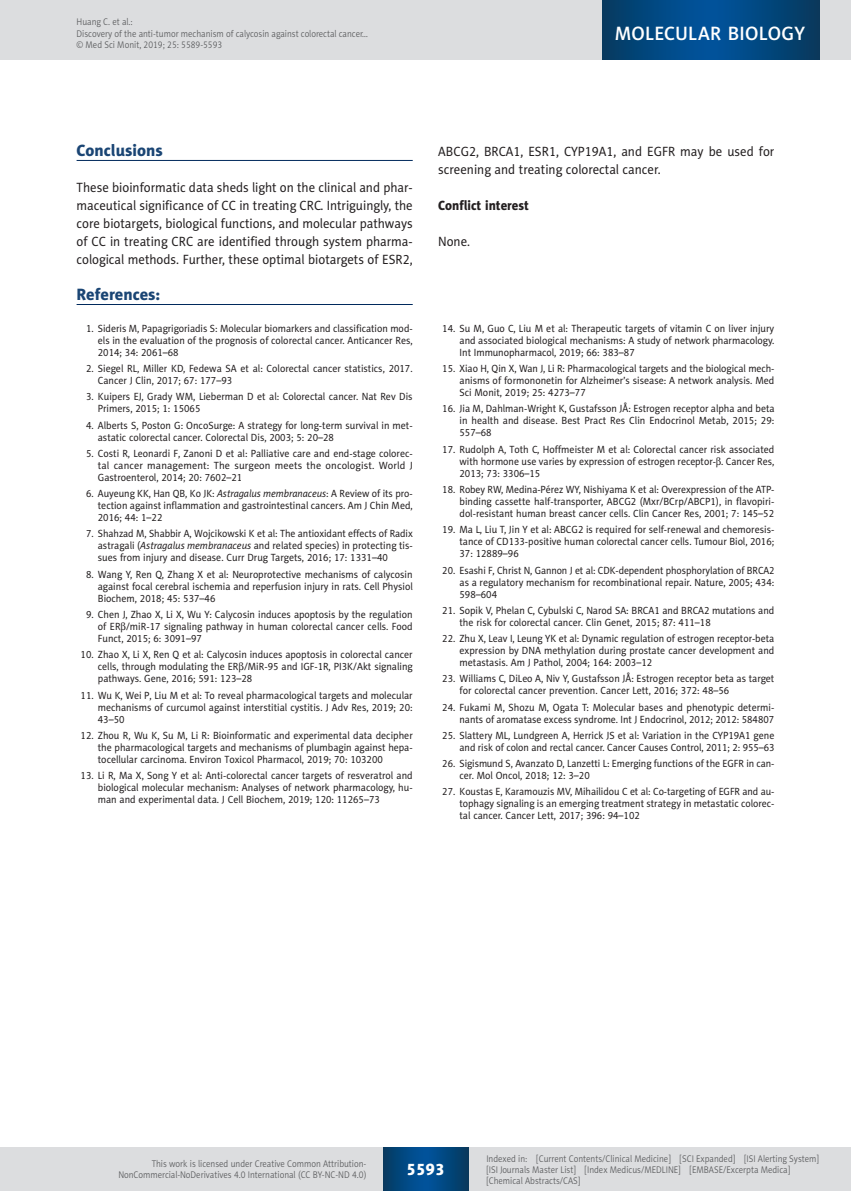
<style>
.page{position:relative;width:851px;height:1191px;background:#fff}
.page>*{position:absolute;margin:0;border:0;box-sizing:border-box;transform-origin:0 0}
.t1{font:19.5px "Naomi Sans EFN Medium";letter-spacing:.015em;color:#fff}
.MSM_Headline_1{font:16.5px "Naomi Sans EFN Heavy";color:#1a4574}
.MSM_Referencje_Tytul{font:16.5px "Naomi Sans EFN Heavy";color:#1a4574}
.t2{font:16.5px "Naomi Sans EFN Heavy";color:#fff}
.MSM_Body{font:13.5px/18px "Naomi Sans EFN";color:#231f20;text-align:justify;scale:.95 1}
.MSM_Headline_2{font:13.5px "Naomi Sans EFN Heavy";color:#231f20;scale:.95 1}
.MSM_Referencje_punkt{font:10.5px/12px "Naomi Sans EFN";color:#231f20;text-align:justify;scale:.95 1}
.MSM_Referencje_punkt-2{font:10.5px/12px "Naomi Sans EFN";color:#231f20;text-align:justify;scale:.94 1}
.MSM_Referencje_punkt-3{font:10.5px/12px "Naomi Sans EFN";color:#231f20;text-align:justify;scale:.93 1}
.t3{font:9.75px/11.2px "Naomi Sans EFN Light";color:#57585a;scale:.9 1}
.s1{font-style:italic}
.s2{font-family:"Standard Sym L"}
</style>
<div class="page">
<hr style="left:77px;top:160px;width:335px;height:1px;background:#00295c">
<hr style="left:77px;top:304px;width:335px;height:1px;background:#00295c">
<div style="left:0;top:1148px;width:850px;height:43px;background:#dcdddf"></div>
<svg style="left:383px;top:1147px;width:85px;height:43px;background:#02477e"></svg>
<div style="left:0;top:0;width:850px;height:60px;background:#dcdddf"></div>
<svg style="left:602px;top:0;width:217px;height:60px;background:#02477e"></svg>
<p class="t3" style="left:77px;top:16px;width:325px">Huang C. et al.:<br>Discovery of the anti-tumor mechanism of calycosin against colorectal cancer… © Med Sci Monit, 2019; 25: 5589-5593</p>
<h1 class="t1" style="left:614px;top:22px;width:192px">MOLECULAR BIOLOGY</h1>
<p class="MSM_Headline_1" style="left:77px;top:140px;width:88px">Conclusions</p>
<p class="MSM_Body" style="left:77px;top:178px;width:355px">These bioinformatic data sheds light on the clinical and phar&shy;maceutical significance of CC in treating CRC. Intriguingly, the core biotargets, biological functions, and molecular pathways of CC in treating CRC are identified through system pharma&shy;cological methods. Further, these optimal biotargets of ESR2,</p>
<p class="MSM_Referencje_Tytul" style="left:77px;top:284px;width:85px">References:</p>
<p class="MSM_Referencje_punkt" style="left:98px;top:322px;width:333px;text-indent:-12px">1. Sideris M, Papagrigoriadis S: Molecular biomarkers and classification mod&shy;els in the evaluation of the prognosis of colorectal cancer. Anticancer Res, 2014; 34: 2061–68</p>
<p class="MSM_Referencje_punkt" style="left:98px;top:363px;width:333px;text-indent:-12px">2. Siegel RL, Miller KD, Fedewa SA et al: Colorectal cancer statistics, 2017.<br>Cancer J Clin, 2017; 67: 177–93</p>
<p class="MSM_Referencje_punkt" style="left:98px;top:391px;width:333px;text-indent:-12px">3. Kuipers EJ, Grady WM, Lieberman D et al: Colorectal cancer. Nat Rev Dis<br>Primers, 2015; 1: 15065</p>
<p class="MSM_Referencje_punkt" style="left:98px;top:419px;width:333px;text-indent:-12px">4. Alberts S, Poston G: OncoSurge: A strategy for long-term survival in met&shy;astatic colorectal cancer. Colorectal Dis, 2003; 5: 20–28</p>
<p class="MSM_Referencje_punkt" style="left:98px;top:447px;width:333px;text-indent:-12px">5. Costi R, Leonardi F, Zanoni D et al: Palliative care and end-stage colorec&shy;tal cancer management: The surgeon meets the oncologist. World J Gastroenterol, 2014; 20: 7602–21</p>
<p class="MSM_Referencje_punkt-2" style="left:98px;top:488px;width:336px;text-indent:-12px">6. Auyeung KK, Han QB, Ko JK: <span class="s1">Astragalus membranaceus</span>: A Review of its pro&shy;tection against inflammation and gastrointestinal cancers. Am J Chin Med, 2016; 44: 1–22</p>
<p class="MSM_Referencje_punkt-2" style="left:98px;top:528px;width:336px;text-indent:-12px">7. Shahzad M, Shabbir A, Wojcikowski K et al: The antioxidant effects of Radix astragali (<span class="s1">Astragalus membranaceus</span> and related species) in protecting tis&shy;sues from injury and disease. Curr Drug Targets, 2016; 17: 1331–40</p>
<p class="MSM_Referencje_punkt" style="left:98px;top:568px;width:333px;text-indent:-12px">8. Wang Y, Ren Q, Zhang X et al: Neuroprotective mechanisms of calycosin against focal cerebral ischemia and reperfusion injury in rats. Cell Physiol Biochem, 2018; 45: 537–46</p>
<p class="MSM_Referencje_punkt" style="left:98px;top:608px;width:333px;text-indent:-12px">9. Chen J, Zhao X, Li X, Wu Y: Calycosin induces apoptosis by the regulation of ER<span class="s2">b</span>/miR-17 signaling pathway in human colorectal cancer cells. Food Funct, 2015; 6: 3091–97</p>
<p class="MSM_Referencje_punkt" style="left:98px;top:649px;width:333px;text-indent:-17px">10. Zhao X, Li X, Ren Q et al: Calycosin induces apoptosis in colorectal cancer cells, through modulating the ER<span class="s2">b</span>/MiR-95 and IGF-1R, PI3K/Akt signaling pathways. Gene, 2016; 591: 123–28</p>
<p class="MSM_Referencje_punkt" style="left:98px;top:689px;width:333px;text-indent:-17px">11. Wu K, Wei P, Liu M et al: To reveal pharmacological targets and molecular mechanisms of curcumol against interstitial cystitis. J Adv Res, 2019; 20:<br>43–50</p>
<p class="MSM_Referencje_punkt" style="left:98px;top:729px;width:333px;text-indent:-17px">12. Zhou R, Wu K, Su M, Li R: Bioinformatic and experimental data decipher the pharmacological targets and mechanisms of plumbagin against hepa&shy;tocellular carcinoma. Environ Toxicol Pharmacol, 2019; 70: 103200</p>
<p class="MSM_Referencje_punkt" style="left:98px;top:769px;width:333px;text-indent:-17px">13. Li R, Ma X, Song Y et al: Anti-colorectal cancer targets of resveratrol and biological molecular mechanism: Analyses of network pharmacology, hu&shy;man and experimental data. J Cell Biochem, 2019; 120: 11265–73</p>
<p class="MSM_Body" style="left:438px;top:142px;width:355px">ABCG2, BRCA1, ESR1, CYP19A1, and EGFR may be used for screening and treating colorectal cancer.</p>
<p class="MSM_Headline_2" style="left:438px;top:197px;width:97px">Conflict interest</p>
<p class="MSM_Body" style="left:438px;top:232px;width:35px">None.</p>
<p class="MSM_Referencje_punkt" style="left:459px;top:322px;width:333px;text-indent:-17px">14. Su M, Guo C, Liu M et al: Therapeutic targets of vitamin C on liver injury and associated biological mechanisms: A study of network pharmacology.<br>Int Immunopharmacol, 2019; 66: 383–87</p>
<p class="MSM_Referencje_punkt-2" style="left:459px;top:363px;width:336px;text-indent:-17px">15. Xiao H, Qin X, Wan J, Li R: Pharmacological targets and the biological mech&shy;anisms of formononetin for Alzheimer’s sisease: A network analysis. Med Sci Monit, 2019; 25: 4273–77</p>
<p class="MSM_Referencje_punkt" style="left:459px;top:403px;width:333px;text-indent:-17px">16. Jia M, Dahlman-Wright K, Gustafsson JÅ: Estrogen receptor alpha and beta in health and disease. Best Pract Res Clin Endocrinol Metab, 2015; 29:<br>557–68</p>
<p class="MSM_Referencje_punkt" style="left:459px;top:443px;width:333px;text-indent:-17px">17. Rudolph A, Toth C, Hoffmeister M et al: Colorectal cancer risk associated with hormone use varies by expression of estrogen receptor-<span class="s2">b</span>. Cancer Res, 2013; 73: 3306–15</p>
<p class="MSM_Referencje_punkt-2" style="left:459px;top:483px;width:336px;text-indent:-17px">18. Robey RW, Medina-Pérez WY, Nishiyama K et al: Overexpression of the ATP&shy;binding cassette half-transporter, ABCG2 (Mxr/BCrp/ABCP1), in flavopiri&shy;dol-resistant human breast cancer cells. Clin Cancer Res, 2001; 7: 145–52</p>
<p class="MSM_Referencje_punkt" style="left:459px;top:524px;width:333px;text-indent:-17px">19. Ma L, Liu T, Jin Y et al: ABCG2 is required for self-renewal and chemoresis&shy;tance of CD133-positive human colorectal cancer cells. Tumour Biol, 2016; 37: 12889–96</p>
<p class="MSM_Referencje_punkt-3" style="left:459px;top:564px;width:340px;text-indent:-17px">20. Esashi F, Christ N, Gannon J et al: CDK-dependent phosphorylation of BRCA2 as a regulatory mechanism for recombinational repair. Nature, 2005; 434:<br>598–604</p>
<p class="MSM_Referencje_punkt" style="left:459px;top:604px;width:333px;text-indent:-17px">21. Sopik V, Phelan C, Cybulski C, Narod SA: BRCA1 and BRCA2 mutations and the risk for colorectal cancer. Clin Genet, 2015; 87: 411–18</p>
<p class="MSM_Referencje_punkt-2" style="left:459px;top:632px;width:336px;text-indent:-17px">22. Zhu X, Leav I, Leung YK et al: Dynamic regulation of estrogen receptor-beta expression by DNA methylation during prostate cancer development and metastasis. Am J Pathol, 2004; 164: 2003–12</p>
<p class="MSM_Referencje_punkt" style="left:459px;top:673px;width:333px;text-indent:-17px">23. Williams C, DiLeo A, Niv Y, Gustafsson JÅ: Estrogen receptor beta as target for colorectal cancer prevention. Cancer Lett, 2016; 372: 48–56</p>
<p class="MSM_Referencje_punkt" style="left:442px;top:701px;width:351px;text-align:right">24. Fukami M, Shozu M, Ogata T: Molecular bases and phenotypic determi&shy;nants of aromatase excess syndrome. Int J Endocrinol, 2012; 2012: 584807</p>
<p class="MSM_Referencje_punkt" style="left:442px;top:729px;width:351px;text-align:right">25. Slattery ML, Lundgreen A, Herrick JS et al: Variation in the CYP19A1 gene and risk of colon and rectal cancer. Cancer Causes Control, 2011; 2: 955–63</p>
<p class="MSM_Referencje_punkt-2" style="left:459px;top:757px;width:336px;text-indent:-17px">26. Sigismund S, Avanzato D, Lanzetti L: Emerging functions of the EGFR in can&shy;cer. Mol Oncol, 2018; 12: 3–20</p>
<p class="MSM_Referencje_punkt-2" style="left:459px;top:786px;width:336px;text-indent:-17px">27. Koustas E, Karamouzis MV, Mihailidou C et al: Co-targeting of EGFR and au&shy;tophagy signaling is an emerging treatment strategy in metastatic colorec&shy;tal cancer. Cancer Lett, 2017; 396: 94–102</p>
<p class="t3" style="left:118px;top:1158px;width:277px;text-align:right">This work is licensed under Creative Common Attribution-<br>NonCommercial-NoDerivatives 4.0 International (CC BY-NC-ND 4.0)</p>
<h2 class="t2" style="left:406px;top:1159px;width:40px">5593</h2>
<p class="t3" style="left:486px;top:1152px;width:371px">Indexed in: [Current Contents/Clinical Medicine] [SCI Expanded] [ISI Alerting System] [ISI Journals Master List] [Index Medicus/MEDLINE] [EMBASE/Excerpta Medica] [Chemical Abstracts/CAS]</p>
</div>
